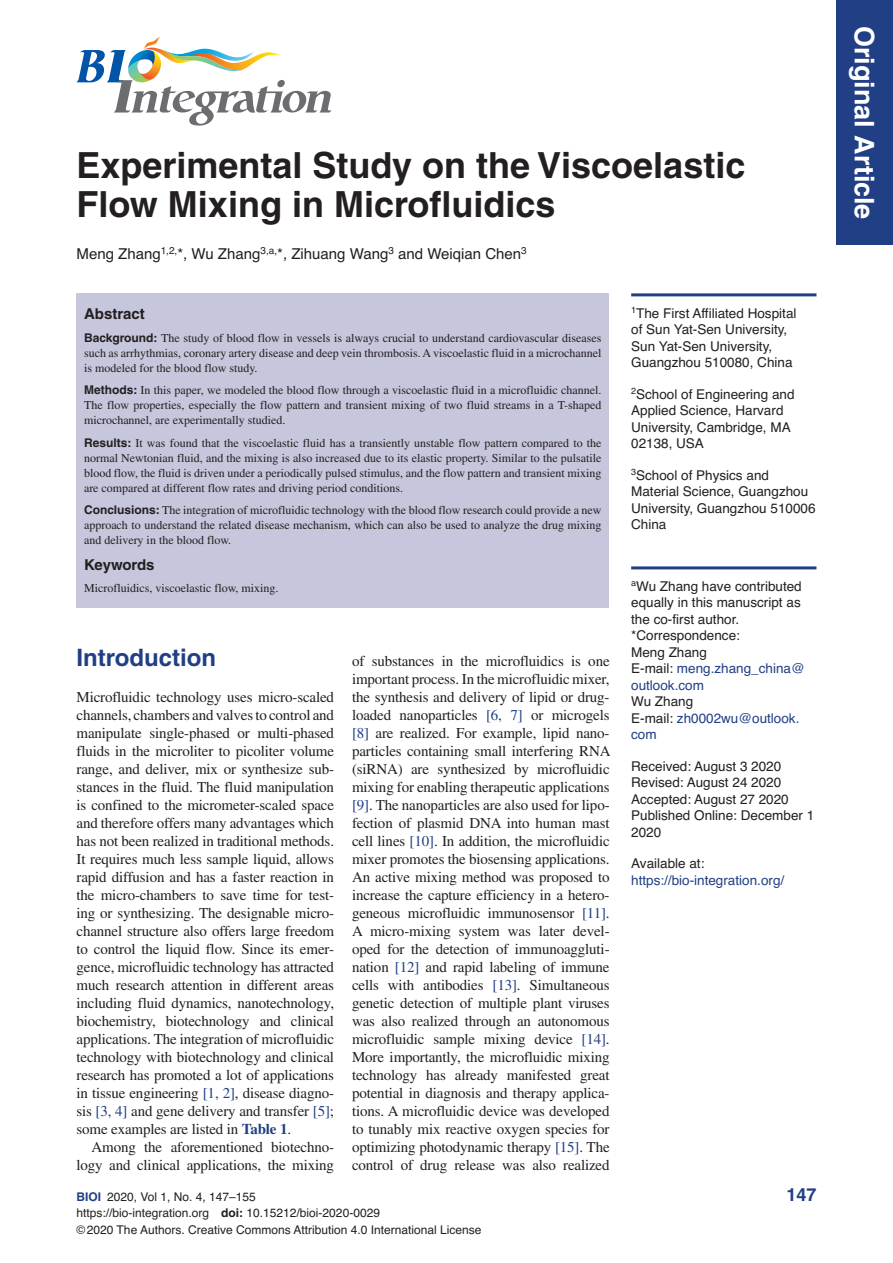
<style>
.page{position:relative;width:893px;height:1263px;background:#fff}
.page>*{position:absolute;margin:0;border:0;box-sizing:border-box;transform-origin:0 0}
.t1{font:700 36px/39px "Helvetica";color:#231f20}
.t2{font:700 27px "Helvetica";color:#fff}
.t3{font:700 24px "Helvetica";color:#213f84}
.t4{font:700 18px "Helvetica";color:#213f84}
.t5{font:15px/18px "Times";letter-spacing:-.01em;color:#231f20;text-align:justify}
.t6{font:15px "Helvetica";color:#231f20}
.t7{font:700 15px "Helvetica";color:#231f20}
.t8{font:13.5px/16.5px "Helvetica";color:#231f20}
.t9{font:13.5px/16.5px "Helvetica";color:#213f84}
.t10{font:12px/15px "Times";color:#231f20;text-align:justify}
.t11{font:12px/16.5px "Helvetica";color:#231f20}
.s1{font-family:"Helvetica";font-weight:700}
.s2{color:#213f84}
.s3{font-weight:700;color:#213f84}
.s4{color:#231f20}
.s5{font-weight:700}
</style>
<div class="page">
<svg style="left:77px;top:37px;width:255px;height:89px"></svg>
<img style="left:127px;top:59px;width:25px;height:27px">
<img style="left:128px;top:50px;width:29px;height:18px">
<img style="left:140px;top:52px;width:23px;height:28px">
<hr style="left:631px;top:293px;width:185px;height:3px;background:#213f84">
<hr style="left:631px;top:566px;width:185px;height:3px;background:#213f84">
<div style="left:76px;top:293px;width:533px;height:314px;background:#c6c6dc"></div>
<div style="left:836px;top:0;width:57px;height:245px;background:#213f84"></div>
<h1 class="t1" style="left:76px;top:145px;width:670px">Experimental Study on the Viscoelastic<br>Flow Mixing in Microfluidics</h1>
<p class="t6" style="left:76px;top:244px;width:452px">Meng Zhang<sup>1,2,</sup>*, Wu Zhang<sup>3,a,</sup>*, Zihuang Wang<sup>3</sup> and Weiqian Chen<sup>3</sup></p>
<p class="t7" style="left:84px;top:305px;width:62px">Abstract</p>
<p class="t10" style="left:84px;top:330px;width:519px"><span class="s1">Background:</span> The study of blood flow in vessels is always crucial to understand cardiovascular diseases such as arrhythmias, coronary artery disease and deep vein thrombosis. A viscoelastic fluid in a microchannel is modeled for the blood flow study.</p>
<p class="t10" style="left:84px;top:383px;width:519px"><span class="s1">Methods:</span> In this paper, we modeled the blood flow through a viscoelastic fluid in a microfluidic channel.<br>The flow properties, especially the flow pattern and transient mixing of two fluid streams in a T-shaped microchannel, are experimentally studied.</p>
<p class="t10" style="left:84px;top:435px;width:519px"><span class="s1">Results:</span> It was found that the viscoelastic fluid has a transiently unstable flow pattern compared to the normal Newtonian fluid, and the mixing is also increased due to its elastic property. Similar to the pulsatile blood flow, the fluid is driven under a periodically pulsed stimulus, and the flow pattern and transient mixing are compared at different flow rates and driving period conditions.</p>
<p class="t10" style="left:84px;top:503px;width:519px"><span class="s1">Conclusions:</span> The integration of microfluidic technology with the blood flow research could provide a new approach to understand the related disease mechanism, which can also be used to analyze the drug mixing and delivery in the blood flow.</p>
<p class="t7" style="left:84px;top:555px;width:72px">Keywords</p>
<p class="t10" style="left:84px;top:581px;width:196px">Microfluidics, viscoelastic flow, mixing.</p>
<h3 class="t3" style="left:76px;top:643px;width:141px">Introduction</h3>
<p class="t5" style="left:76px;top:688px;width:259px">Microfluidic technology uses micro-scaled channels, chambers and valves to control and manipulate single-phased or multi-phased fluids in the microliter to picoliter volume range, and deliver, mix or synthesize sub&shy;stances in the fluid. The fluid manipulation is confined to the micrometer-scaled space and therefore offers many advantages which has not been realized in traditional methods.<br>It requires much less sample liquid, allows rapid diffusion and has a faster reaction in the micro-chambers to save time for test&shy;ing or synthesizing. The designable micro&shy;channel structure also offers large freedom to control the liquid flow. Since its emer&shy;gence, microfluidic technology has attracted much research attention in different areas including fluid dynamics, nanotechnology, biochemistry, biotechnology and clinical applications. The integration of microfluidic technology with biotechnology and clinical research has promoted a lot of applications in tissue engineering <span class="s2">[1, 2]</span>, disease diagno&shy;sis <span class="s2">[3, 4]</span> and gene delivery and transfer <span class="s2">[5]</span>; some examples are listed in <span class="s3">Table 1</span>.</p>
<p class="t5" style="left:76px;top:1138px;width:259px;text-align:right">Among the aforementioned biotechno&shy;logy and clinical applications, the mixing</p>
<p class="t5" style="left:352px;top:652px;width:260px">of substances in the microfluidics is one important process. In the microfluidic mixer, the synthesis and delivery of lipid or drug&shy;loaded nanoparticles <span class="s2">[6, 7]</span> or microgels <span class="s2">[8]</span> are realized. For example, lipid nano&shy;particles containing small interfering RNA (siRNA) are synthesized by microfluidic mixing for enabling therapeutic applications <span class="s2">[9]</span>. The nanoparticles are also used for lipo&shy;fection of plasmid DNA into human mast cell lines <span class="s2">[10]</span>. In addition, the microfluidic mixer promotes the biosensing applications.<br>An active mixing method was proposed to increase the capture efficiency in a hetero&shy;geneous microfluidic immunosensor <span class="s2">[11]</span>.<br>A micro-mixing system was later devel&shy;oped for the detection of immunoaggluti&shy;nation <span class="s2">[12]</span> and rapid labeling of immune cells with antibodies <span class="s2">[13]</span>. Simultaneous genetic detection of multiple plant viruses was also realized through an autonomous microfluidic sample mixing device <span class="s2">[14]</span>.<br>More importantly, the microfluidic mixing technology has already manifested great potential in diagnosis and therapy applica&shy;tions. A microfluidic device was developed to tunably mix reactive oxygen species for optimizing photodynamic therapy <span class="s2">[15]</span>. The control of drug release was also realized</p>
<p class="t8" style="left:631px;top:304px;width:167px"><sup>1</sup>The First Affiliated Hospital of Sun Yat-Sen University,<br>Sun Yat-Sen University,<br>Guangzhou 510080, China</p>
<p class="t8" style="left:631px;top:385px;width:165px"><sup>2</sup>School of Engineering and<br>Applied Science, Harvard<br>University, Cambridge, MA<br>02138, USA</p>
<p class="t8" style="left:631px;top:466px;width:186px"><sup>3</sup>School of Physics and<br>Material Science, Guangzhou<br>University, Guangzhou 510006<br>China</p>
<p class="t8" style="left:631px;top:577px;width:175px"><sup>a</sup>Wu Zhang have contributed equally in this manuscript as the co-first author. *Correspondence:<br>Meng Zhang<br>E-mail: <span class="s2">meng.zhang_china@ outlook.com</span></p>
<p class="t9" style="left:631px;top:693px;width:170px"><span class="s4">Wu Zhang<br>E-mail:</span> zh0002wu@outlook. com</p>
<p class="t8" style="left:631px;top:757px;width:185px">Received: August 3 2020<br>Revised: August 24 2020<br>Accepted: August 27 2020<br>Published Online: December 1<br>2020</p>
<p class="t8" style="left:631px;top:855px;width:75px">Available at:</p>
<p class="t9" style="left:631px;top:871px;width:155px">https://bio-integration.org/</p>
<p class="t11" style="left:76px;top:1188px;width:181px"><span class="s3">BIOI</span> 2020, Vol 1, No. 4, 147–155</p>
<p class="t4" style="left:786px;top:1183px;width:32px">147</p>
<p class="t11" style="left:76px;top:1204px;width:406px">https://bio-integration.org <span class="s5">doi:</span> 10.15212/bioi-2020-0029<br>©2020 The Authors. Creative Commons Attribution 4.0 International License</p>
<h2 class="t2" style="left:881px;top:26px;width:195px;rotate:90deg">Original Article</h2>
</div>
